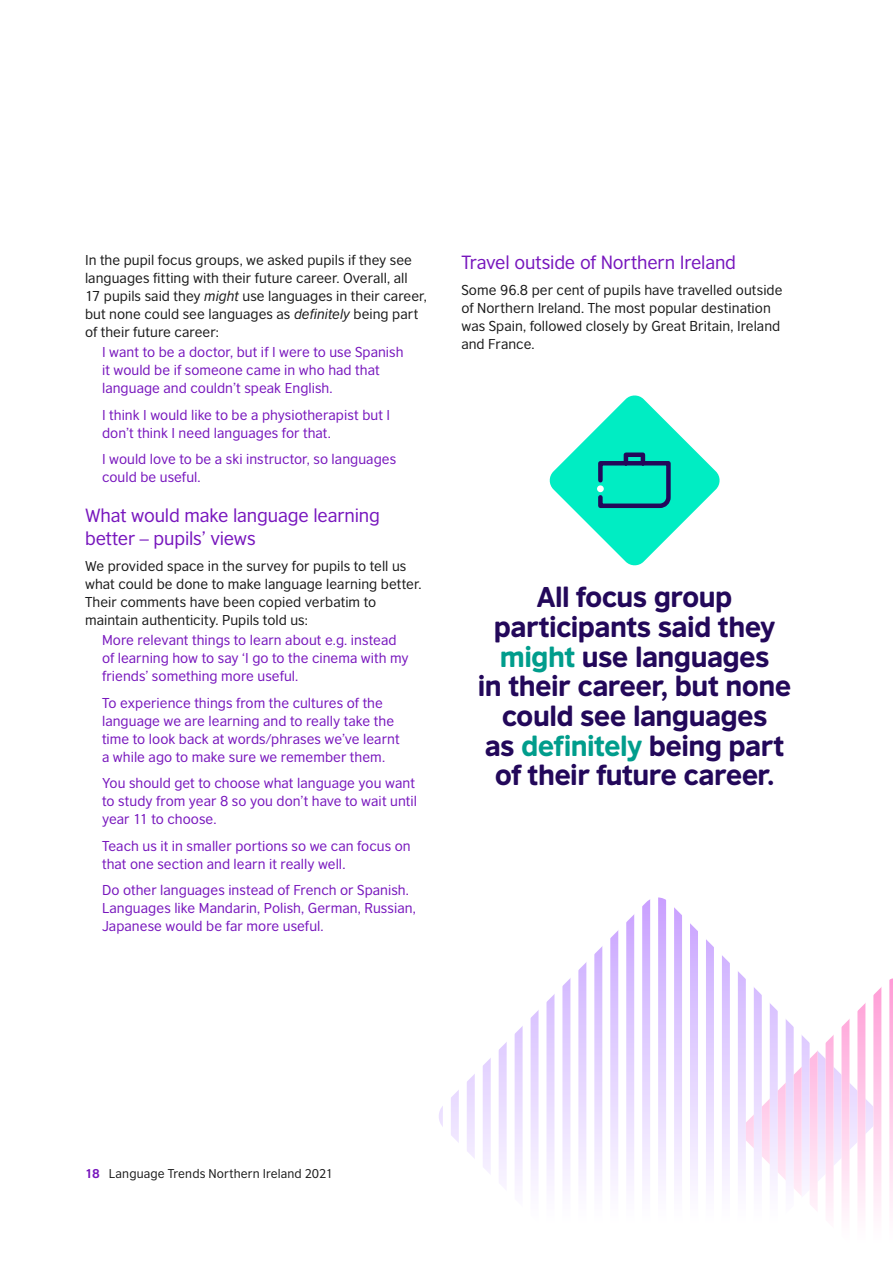
<style>
.page{position:relative;width:893px;height:1263px;background:#fff}
.page>*{position:absolute;margin:0;border:0;box-sizing:border-box;transform-origin:0 0}
.t1{font:27px/29.7px "British Council Sans Headline";letter-spacing:-.02em;color:#23085a;text-align:center}
.t2{font:18px/22.5px "British Council Sans";letter-spacing:-.01em;color:#7716bd}
.t3{font:13.5px/18px "British Council Sans";letter-spacing:.005em;color:#7716bd}
.t4{font:13.5px/18px "British Council Sans";letter-spacing:.005em;color:#1a1a1a}
.t5{font:12px "British Council Sans";letter-spacing:.01em;color:#1a1a1a}
.s1{font-style:italic}
.s2{color:#009d8c}
.s3{font-weight:700;color:#7716bd}
</style>
<div class="page">
<svg style="left:642px;top:899px;width:8px;height:287px;background:#e1cdff"></svg>
<svg style="left:626px;top:914px;width:8px;height:272px;background:#e2d0ff"></svg>
<svg style="left:610px;top:930px;width:8px;height:256px;background:#e4d3ff"></svg>
<svg style="left:594px;top:947px;width:8px;height:239px;background:#e5d5ff"></svg>
<svg style="left:578px;top:963px;width:8px;height:223px;background:#e6d8ff"></svg>
<svg style="left:562px;top:979px;width:8px;height:207px;background:#e8daff"></svg>
<svg style="left:546px;top:995px;width:8px;height:191px"></svg>
<svg style="left:531px;top:1011px;width:7px;height:175px"></svg>
<svg style="left:515px;top:1026px;width:8px;height:160px"></svg>
<svg style="left:499px;top:1042px;width:8px;height:144px"></svg>
<svg style="left:483px;top:1058px;width:8px;height:116px"></svg>
<svg style="left:467px;top:1074px;width:8px;height:85px"></svg>
<svg style="left:658px;top:897px;width:8px;height:289px;background:#e0ccff"></svg>
<svg style="left:674px;top:907px;width:8px;height:279px;background:#e1ceff"></svg>
<svg style="left:690px;top:923px;width:8px;height:263px;background:#e2d0ff"></svg>
<svg style="left:706px;top:939px;width:8px;height:247px;background:#e3d3ff"></svg>
<svg style="left:722px;top:955px;width:8px;height:231px;background:#e5d5ff"></svg>
<svg style="left:738px;top:971px;width:8px;height:215px;background:#e7d8fe"></svg>
<svg style="left:754px;top:987px;width:8px;height:199px;background:#e8dafe"></svg>
<svg style="left:770px;top:1003px;width:8px;height:183px"></svg>
<svg style="left:786px;top:1019px;width:8px;height:169px"></svg>
<svg style="left:802px;top:1035px;width:8px;height:155px"></svg>
<svg style="left:818px;top:1043px;width:8px;height:138px"></svg>
<svg style="left:833px;top:1035px;width:8px;height:161px"></svg>
<svg style="left:849px;top:1019px;width:8px;height:172px"></svg>
<svg style="left:889px;top:978px;width:4px;height:238px"></svg>
<svg style="left:873px;top:987px;width:8px;height:229px;background:#feceea"></svg>
<svg style="left:857px;top:1003px;width:8px;height:213px;background:#fed1eb"></svg>
<svg style="left:841px;top:1019px;width:8px;height:197px;background:#fed4ed"></svg>
<svg style="left:826px;top:1035px;width:7px;height:181px"></svg>
<svg style="left:810px;top:1050px;width:8px;height:161px"></svg>
<svg style="left:794px;top:1035px;width:8px;height:161px"></svg>
<svg style="left:778px;top:1019px;width:8px;height:161px"></svg>
<svg style="left:762px;top:1003px;width:8px;height:161px"></svg>
<hr style="left:740px;top:978px;width:1px;height:285px;background:#fff">
<svg style="left:549px;top:395px;width:171px;height:171px"></svg>
<div style="left:597px;top:485px;width:7px;height:7px;background:#fff;border-radius:50%"></div>
<p class="t4" style="left:85px;top:250px;width:343px">In the pupil focus groups, we asked pupils if they see languages fitting with their future career. Overall, all<br>17 pupils said they <span class="s1">might</span> use languages in their career, but none could see languages as <span class="s1">definitely</span> being part of their future career:</p>
<p class="t3" style="left:102px;top:342px;width:303px">I want to be a doctor, but if I were to use Spanish it would be if someone came in who had that language and couldn’t speak English.</p>
<p class="t3" style="left:102px;top:405px;width:290px">I think I would like to be a physiotherapist but I don’t think I need languages for that.</p>
<p class="t3" style="left:102px;top:449px;width:296px">I would love to be a ski instructor, so languages could be useful.</p>
<h2 class="t2" style="left:85px;top:502px;width:296px">What would make language learning better – pupils’ views</h2>
<p class="t4" style="left:85px;top:556px;width:338px">We provided space in the survey for pupils to tell us what could be done to make language learning better.<br>Their comments have been copied verbatim to maintain authenticity. Pupils told us:</p>
<p class="t3" style="left:102px;top:630px;width:308px">More relevant things to learn about e.g. instead of learning how to say ‘I go to the cinema with my friends’ something more useful.</p>
<p class="t3" style="left:102px;top:692px;width:299px">To experience things from the cultures of the language we are learning and to really take the time to look back at words/phrases we’ve learnt a while ago to make sure we remember them.</p>
<p class="t3" style="left:102px;top:773px;width:316px">You should get to choose what language you want to study from year 8 so you don’t have to wait until year 11 to choose.</p>
<p class="t3" style="left:102px;top:835px;width:310px">Teach us it in smaller portions so we can focus on that one section and learn it really well.</p>
<p class="t3" style="left:102px;top:880px;width:315px">Do other languages instead of French or Spanish.<br>Languages like Mandarin, Polish, German, Russian,<br>Japanese would be far more useful.</p>
<h2 class="t2" style="left:461px;top:249px;width:276px">Travel outside of Northern Ireland</h2>
<p class="t4" style="left:461px;top:280px;width:323px">Some 96.8 per cent of pupils have travelled outside of Northern Ireland. The most popular destination was Spain, followed closely by Great Britain, Ireland and France.</p>
<h1 class="t1" style="left:478px;top:581px;width:315px">All focus group participants said they <span class="s2">might</span> use languages<br>in their career, but none could see languages<br>as <span class="s2">definitely</span> being part of their future career.</h1>
<p class="t5" style="left:85px;top:1163px;width:250px"><span class="s3">18</span> Language Trends Northern Ireland 2021</p>
</div>
